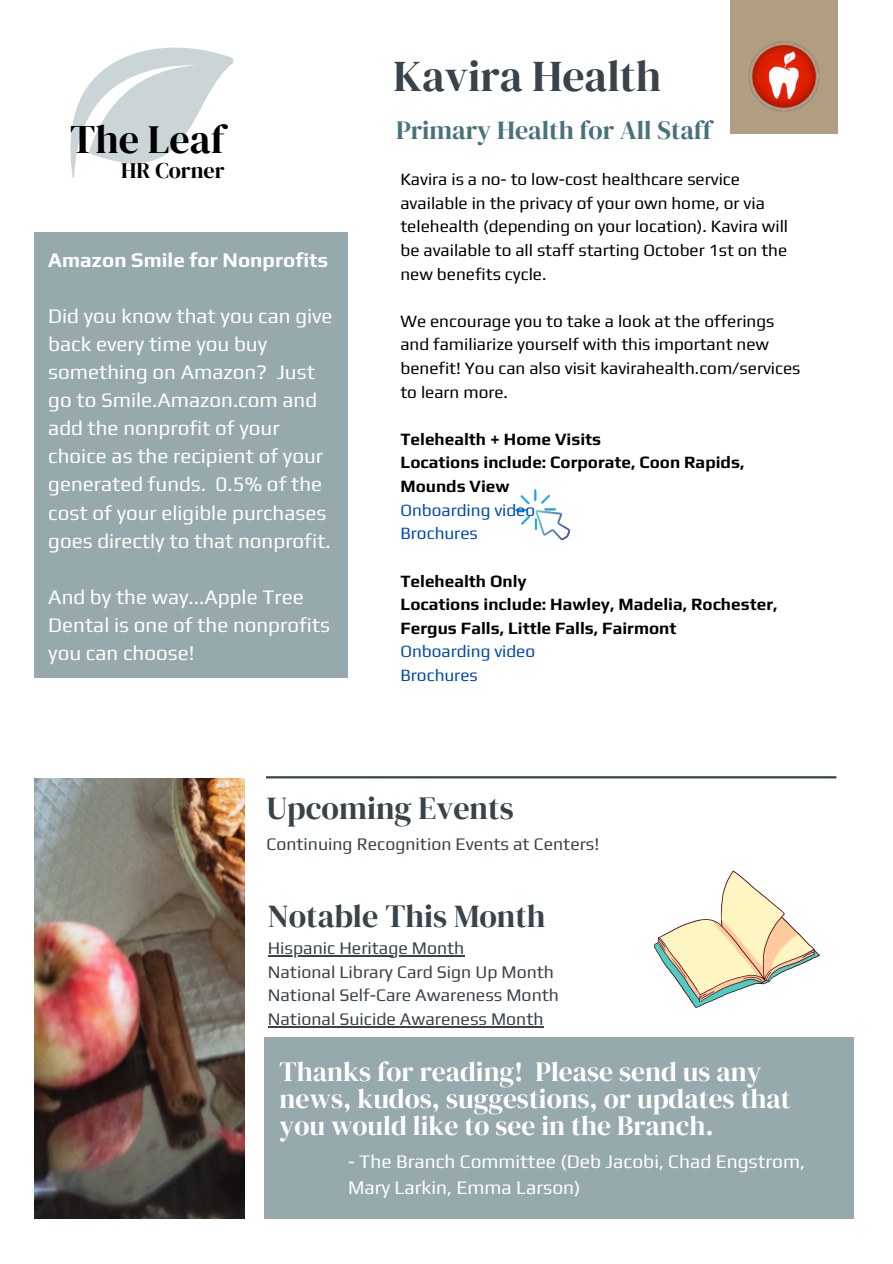
<style>
.page{position:relative;width:893px;height:1264px;background:#fff}
.page>*{position:absolute;margin:0;border:0;box-sizing:border-box;transform-origin:0 0}
.t1{font:43.8px "DM Serif Display";color:#39434c}
.t2{font:40.2px "DM Serif Display";color:#000}
.t3{font:32.1px "DM Serif Display";color:#39434c}
.t4{font:27.6px/27px "DM Serif Display";color:#fff}
.t5{font:26.1px "DM Serif Display";color:#48727b}
.t6{font:22.2px "DM Serif Display";color:#000}
.t7{font:20.55px/28px "Play";color:#fff}
.t8{font:700 20.55px "Play";color:#fff}
.t9{font:19.05px/25.8px "Play";color:#fff}
.t10{font:17.7px/23.5px "Play";color:#39434c}
.t11{font:17.55px "Play";color:#39434c}
.t12{font:17.1px/23.5px "Play";color:#000}
.t13{font:700 17.1px/23.5px "Play";color:#000}
.t14{font:17.1px/23.5px "Play";color:#004aad}
</style>
<div class="page">
<img style="left:34px;top:778px;width:210px;height:440px">
<hr style="left:266px;top:776px;width:570px;height:2px;background:#39434c">
<div style="left:730px;top:0;width:108px;height:134px;background:#b19d7f"></div>
<img style="left:748px;top:41px;width:71px;height:71px">
<svg style="left:70px;top:48px;width:164px;height:130px"></svg>
<div style="left:264px;top:1037px;width:589px;height:181px;background:#96a9ad"></div>
<img style="left:654px;top:870px;width:165px;height:137px">
<div style="left:34px;top:232px;width:314px;height:445px;background:#96a9ad"></div>
<img style="left:515px;top:489px;width:56px;height:51px">
<hr style="left:268px;top:955px;width:196px;height:1px;background:#39434c">
<hr style="left:268px;top:1026px;width:275px;height:1px;background:#39434c">
<h2 class="t2" style="left:70px;top:111px;width:156px">The Leaf</h2>
<p class="t6" style="left:121px;top:155px;width:105px">HR Corner</p>
<p class="t8" style="left:48px;top:247px;width:281px">Amazon Smile for Nonprofits</p>
<p class="t7" style="left:48px;top:301px;width:286px">Did you know that you can give back every time you buy something on Amazon? Just go to Smile.Amazon.com and add the nonprofit of your choice as the recipient of your generated funds. 0.5% of the cost of your eligible purchases goes directly to that nonprofit.</p>
<p class="t7" style="left:48px;top:582px;width:283px">And by the way...Apple Tree<br>Dental is one of the nonprofits you can choose!</p>
<h1 class="t1" style="left:393px;top:46px;width:269px">Kavira Health</h1>
<h3 class="t5" style="left:396px;top:112px;width:317px">Primary Health for All Staff</h3>
<p class="t12" style="left:400px;top:167px;width:389px">Kavira is a no- to low-cost healthcare service available in the privacy of your own home, or via telehealth (depending on your location). Kavira will be available to all staff starting October 1st on the new benefits cycle.</p>
<p class="t12" style="left:400px;top:309px;width:401px">We encourage you to take a look at the offerings and familiarize yourself with this important new benefit! You can also visit kavirahealth.com/services to learn more.</p>
<p class="t13" style="left:400px;top:427px;width:345px">Telehealth + Home Visits<br>Locations include: Corporate, Coon Rapids,<br>Mounds View</p>
<p class="t14" style="left:400px;top:498px;width:136px">Onboarding video<br>Brochures</p>
<p class="t13" style="left:400px;top:568px;width:378px">Telehealth Only<br>Locations include: Hawley, Madelia, Rochester,<br>Fergus Falls, Little Falls, Fairmont</p>
<p class="t14" style="left:400px;top:639px;width:136px">Onboarding video<br>Brochures</p>
<h3 class="t3" style="left:266px;top:785px;width:249px">Upcoming Events</h3>
<p class="t11" style="left:266px;top:833px;width:334px">Continuing Recognition Events at Centers!</p>
<h3 class="t3" style="left:268px;top:893px;width:279px">Notable This Month</h3>
<p class="t10" style="left:268px;top:936px;width:293px">Hispanic Heritage Month<br>National Library Card Sign Up Month<br>National Self-Care Awareness Month<br>National Suicide Awareness Month</p>
<h3 class="t4" style="left:279px;top:1057px;width:512px">Thanks for reading! Please send us any news, kudos, suggestions, or updates that you would like to see in the Branch.</h3>
<p class="t9" style="left:348px;top:1148px;width:458px">- The Branch Committee (Deb Jacobi, Chad Engstrom,<br>Mary Larkin, Emma Larson)</p>
</div>
